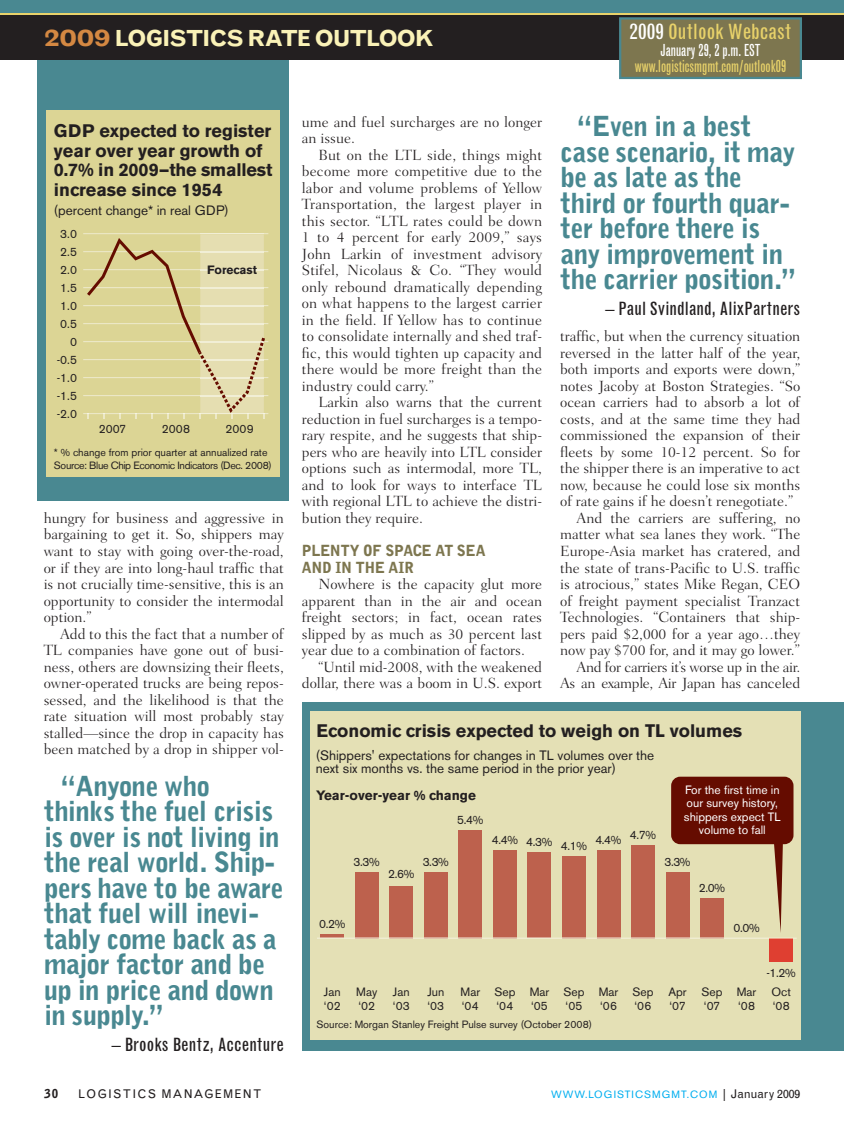
<style>
.page{position:relative;width:844px;height:1127px;background:#fff}
.page>*{position:absolute;margin:0;border:0;box-sizing:border-box;transform-origin:0 0}
.Pullquote_Feature{font:900 27px/25.5px "Grotesque";letter-spacing:-.015em;color:#498891}
.Head_Feature1{font:700 22.2px "Grotesque";letter-spacing:-.055em;color:#faf2b7}
.Text_CoverSubHeads{font:condensed 20.7px "Grotesque";color:#e8d26a}
.t1{font:700 18px/19.5px "Akzidenz Grotesk BE";color:#231f20}
.Pullquote_Feature-2{font:condensed 18px "Grotesque";letter-spacing:.005em;color:#231f20}
.Text_CoverSubHeads-2{font:extra-condensed 16.5px "Grotesque";color:#e8d26a}
.Text_CoverSubHeads-3{font:extra-condensed 16.5px "Grotesque";color:#fff}
.Text{font:300 15px/16.5px "Fairfield LH";color:#231f20;text-align:justify}
.Text-2{font:300 15px/16.5px "Fairfield LH";letter-spacing:-.02em;color:#231f20;text-align:right}
.Subhead{font:900 15px/16.5px "Grotesque";letter-spacing:-.01em;color:#7d764f}
.t2{font:13.5px/13.5px "Akzidenz Grotesk BE";color:#231f20}
.t3{font:700 13.5px "Akzidenz Grotesk BE";color:#231f20}
.t4{font:12px/13.5px "Akzidenz Grotesk BE";color:#231f20}
.t5{font:12px/13.5px "Akzidenz Grotesk BE";color:#fff;text-align:center}
.t6{font:12px "Grotesque";letter-spacing:.1em;color:#231f20}
.t7{font:700 12px "Akzidenz Grotesk BE";color:#231f20}
.t8{font:900 12px "Grotesque";color:#231f20}
.t9{font:10.5px/13.5px "Akzidenz Grotesk BE";letter-spacing:-.02em;color:#231f20}
.t10{font:10.5px "Akzidenz Grotesk BE";color:#231f20}
.t11{font:10.5px "Akzidenz Grotesk BE";letter-spacing:.105em;color:#00aeef}
.s1{font-stretch:expanded;font-size:24.15px;color:#d48842}
.s2{color:#fff}
.s3{font-family:"Grotesque";font-size:12px;color:#231f20}
</style>
<div class="page">
<div style="left:38px;top:0;width:251px;height:500px;background:#498891"></div>
<div style="left:47px;top:110px;width:232px;height:366px;background:#dcd595"></div>
<svg style="left:83px;top:233px;width:185px;height:186px"></svg>
<div style="left:302px;top:702px;width:541px;height:348px;background:#498891"></div>
<div style="left:310px;top:711px;width:490px;height:329px;background:#e4e0b5"></div>
<div style="left:769px;top:938px;width:23px;height:23px;background:#df3f31"></div>
<svg style="left:317px;top:777px;width:479px;height:162px"></svg>
<div style="left:0;top:0;width:843px;height:19px;background:#498891"></div>
<div style="left:0;top:13px;width:843px;height:12px;background:#e8d26a"></div>
<div style="left:0;top:15px;width:843px;height:45px;background:#231f20"></div>
<div style="left:620px;top:18px;width:180px;height:60px;background:#7d764f"></div>
<div style="left:619px;top:17px;width:182px;height:62px;border:2px solid #498891"></div>
<p class="Head_Feature1" style="left:43px;top:26px;width:392px"><span class="s1">2009</span> LOGISTICS RATE OUTLOOK</p>
<p class="Text_CoverSubHeads" style="left:629px;top:20px;width:164px"><span class="s2">2009</span> Outlook Webcast</p>
<p class="Text_CoverSubHeads-3" style="left:660px;top:40px;width:101px">January 29, 2 p.m. EST</p>
<p class="Text_CoverSubHeads-2" style="left:634px;top:57px;width:153px">www.logisticsmgmt.com/outlook09</p>
<p class="t1" style="left:54px;top:121px;width:220px">GDP expected to register year over year growth of<br>0.7% in 2009—the smallest increase since 1954</p>
<p class="t2" style="left:54px;top:204px;width:176px">(percent change* in real GDP)</p>
<p class="t4" style="left:57px;top:225px;width:22px;line-height:18px;text-align:right">3.0<br>2.5<br>2.0<br>1.5<br>1.0<br>0.5<br>0 -0.5 -1.0 -1.5 -2.0</p>
<p class="t4" style="left:99px;top:422px;width:29px">2007</p>
<p class="t4" style="left:162px;top:422px;width:30px">2008</p>
<p class="t4" style="left:225px;top:422px;width:30px">2009</p>
<p class="t9" style="left:54px;top:445px;width:219px">* % change from prior quarter at annualized rate<br>Source: Blue Chip Economic Indicators (Dec. 2008)</p>
<p class="t7" style="left:207px;top:263px;width:51px">Forecast</p>
<p class="Text" style="left:44px;top:510px;width:242px">hungry for business and aggressive in bargaining to get it. So, shippers may want to stay with going over-the-road, or if they are into long-haul traffic that is not crucially time-sensitive, this is an opportunity to consider the intermodal option.”</p>
<p class="Text" style="left:44px;top:625px;width:242px;text-indent:16px">Add to this the fact that a number of TL companies have gone out of busi&shy;ness, others are downsizing their fleets, owner-operated trucks are being repos&shy;sessed, and the likelihood is that the rate situation will most probably stay stalled—since the drop in capacity has been matched by a drop in shipper vol-</p>
<p class="Pullquote_Feature" style="left:44px;top:773px;width:241px;text-indent:17px">“Anyone who thinks the fuel crisis is over is not living in the real world. Ship&shy;pers have to be aware that fuel will inevi&shy;tably come back as a major factor and be up in price and down in supply.”</p>
<p class="Pullquote_Feature-2" style="left:112px;top:1034px;width:173px">– Brooks Bentz, Accenture</p>
<p class="Text" style="left:302px;top:114px;width:241px">ume and fuel surcharges are no longer an issue.</p>
<p class="Text" style="left:302px;top:147px;width:242px;text-indent:17px">But on the LTL side, things might become more competitive due to the labor and volume problems of Yellow Transportation, the largest player in this sector. “LTL rates could be down 1 to 4 percent for early 2009,” says John Larkin of investment advisory Stifel, Nicolaus &amp; Co. “They would only rebound dramatically depending on what happens to the largest carrier in the field. If Yellow has to continue to consolidate internally and shed traf&shy;fic, this would tighten up capacity and there would be more freight than the industry could carry.”</p>
<p class="Text" style="left:302px;top:394px;width:242px;text-indent:17px">Larkin also warns that the current reduction in fuel surcharges is a tempo&shy;rary respite, and he suggests that ship&shy;pers who are heavily into LTL consider options such as intermodal, more TL, and to look for ways to interface TL with regional LTL to achieve the distri&shy;bution they require.</p>
<p class="Subhead" style="left:302px;top:542px;width:185px">Plenty of space at sea and in the air</p>
<p class="Text" style="left:302px;top:576px;width:242px;text-indent:16px">Nowhere is the capacity glut more apparent than in the air and ocean freight sectors; in fact, ocean rates slipped by as much as 30 percent last year due to a combination of factors.</p>
<p class="Text" style="left:302px;top:658px;width:241px;text-align:right">“Until mid-2008, with the weakened dollar, there was a boom in U.S. export</p>
<p class="Pullquote_Feature" style="left:560px;top:114px;width:238px;text-indent:16px">“Even in a best case scenario, it may be as late as the third or fourth quar&shy;ter before there is any improvement in the carrier position.”</p>
<p class="Pullquote_Feature-2" style="left:605px;top:298px;width:196px">– Paul Svindland, AlixPartners</p>
<p class="Text" style="left:560px;top:328px;width:242px">traffic, but when the currency situation reversed in the latter half of the year, both imports and exports were down,” notes Jacoby at Boston Strategies. “So ocean carriers had to absorb a lot of costs, and at the same time they had commissioned the expansion of their fleets by some 10-12 percent. So for the shipper there is an imperative to act now, because he could lose six months of rate gains if he doesn’t renegotiate.”</p>
<p class="Text" style="left:560px;top:510px;width:242px;text-indent:16px">And the carriers are suffering, no matter what sea lanes they work. “The Europe-Asia market has cratered, and the state of trans-Pacific to U.S. traffic is atrocious,” states Mike Regan, CEO of freight payment specialist Tranzact Technologies. “Containers that ship&shy;pers paid $2,000 for a year ago…they now pay $700 for, and it may go lower.”</p>
<p class="Text-2" style="left:560px;top:658px;width:242px">And for carriers it’s worse up in the air.<br>As an example, Air Japan has canceled</p>
<p class="t1" style="left:316px;top:721px;width:427px">Economic crisis expected to weigh on TL volumes</p>
<p class="t2" style="left:316px;top:748px;width:340px">(Shippers' expectations for changes in TL volumes over the next six months vs. the same period in the prior year)</p>
<p class="t3" style="left:316px;top:787px;width:161px">Year-over-year % change</p>
<p class="t4" style="left:353px;top:855px;width:28px">3.3%</p>
<p class="t4" style="left:388px;top:867px;width:28px">2.6%</p>
<p class="t4" style="left:422px;top:855px;width:28px">3.3%</p>
<p class="t4" style="left:457px;top:813px;width:28px">5.4%</p>
<p class="t4" style="left:491px;top:833px;width:28px">4.4%</p>
<p class="t4" style="left:526px;top:835px;width:28px">4.3%</p>
<p class="t4" style="left:560px;top:839px;width:28px">4.1%</p>
<p class="t4" style="left:595px;top:833px;width:28px">4.4%</p>
<p class="t4" style="left:629px;top:828px;width:28px">4.7%</p>
<p class="t5" style="left:683px;top:783px;width:98px">For the first time in our survey history, shippers expect TL volume to fall</p>
<p class="t4" style="left:664px;top:855px;width:28px">3.3%</p>
<p class="t4" style="left:698px;top:881px;width:28px">2.0%</p>
<p class="t4" style="left:319px;top:917px;width:28px">0.2%</p>
<p class="t4" style="left:733px;top:921px;width:28px">0.0%</p>
<p class="t4" style="left:766px;top:966px;width:31px">-1.2%</p>
<p class="t4" style="left:324px;top:985px;width:18px">Jan ‘02</p>
<p class="t4" style="left:356px;top:985px;width:22px">May ‘02</p>
<p class="t4" style="left:393px;top:985px;width:18px">Jan ‘03</p>
<p class="t4" style="left:427px;top:985px;width:19px">Jun ‘03</p>
<p class="t4" style="left:460px;top:985px;width:21px">Mar ‘04</p>
<p class="t4" style="left:494px;top:985px;width:22px">Sep ‘04</p>
<p class="t4" style="left:529px;top:985px;width:21px">Mar ‘05</p>
<p class="t4" style="left:563px;top:985px;width:22px">Sep ‘05</p>
<p class="t4" style="left:598px;top:985px;width:21px">Mar ‘06</p>
<p class="t4" style="left:632px;top:985px;width:22px">Sep ‘06</p>
<p class="t4" style="left:668px;top:985px;width:20px">Apr ‘07</p>
<p class="t4" style="left:701px;top:985px;width:22px">Sep ‘07</p>
<p class="t4" style="left:736px;top:985px;width:21px">Mar ‘08</p>
<p class="t4" style="left:771px;top:985px;width:21px">Oct ‘08</p>
<p class="t10" style="left:316px;top:1017px;width:277px">Source: Morgan Stanley Freight Pulse survey (October 2008)</p>
<p class="t8" style="left:44px;top:1086px;width:16px">30</p>
<p class="t6" style="left:78px;top:1087px;width:185px">LOGISTICS MANAGEM ENT</p>
<p class="t11" style="left:551px;top:1088px;width:250px">WWW.LOGISTICSMGMT.COM <span class="s3">| JANUARY 2009</span></p>
</div>
